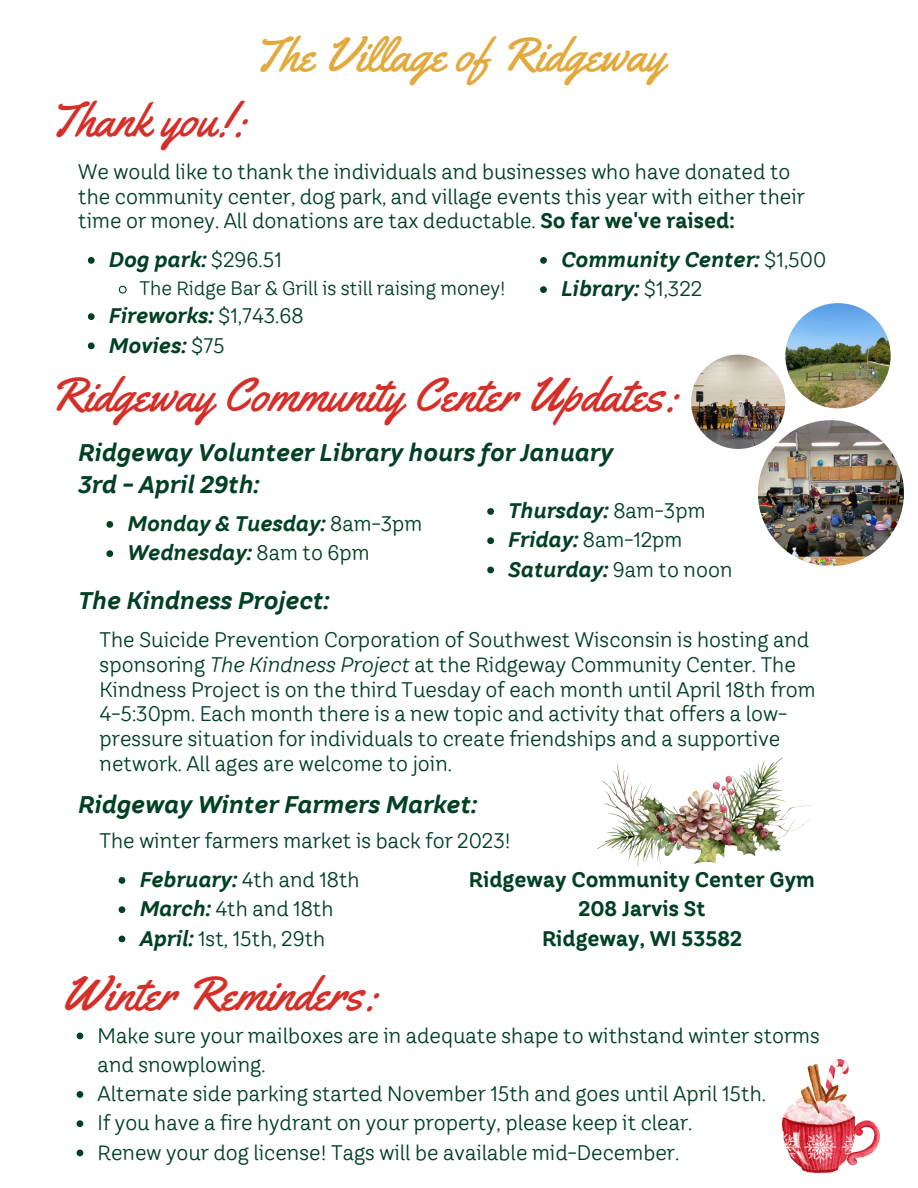
<style>
.page{position:relative;width:918px;height:1188px;background:#fff}
.page>*{position:absolute;margin:0;border:0;box-sizing:border-box;transform-origin:0 0}
.t1{font:48px "Yellowtail";color:#d42f28}
.t2{font:48px "Yellowtail";color:#e2a93d}
.t3{font:italic 700 24px/32.7px "TT Hazelnuts";color:#004023}
.t4{font:21px/24.8px "TT Hazelnuts";color:#004023}
.t5{font:italic 700 21px/29.2px "TT Hazelnuts";color:#004023}
.t6{font:700 21px/29.2px "TT Hazelnuts";color:#004023;text-align:center}
.t7{font:19.5px "TT Hazelnuts";color:#004023}
.s1{font-weight:700}
.s2{font-weight:400;font-style:normal}
.s3{font-style:italic}
.s4{font-weight:700;font-style:italic}
</style>
<div class="page">
<svg style="left:106px;top:521px;width:7px;height:7px"></svg>
<svg style="left:106px;top:550px;width:7px;height:7px"></svg>
<svg style="left:487px;top:508px;width:7px;height:7px"></svg>
<svg style="left:487px;top:537px;width:7px;height:7px"></svg>
<svg style="left:487px;top:567px;width:7px;height:6px"></svg>
<svg style="left:88px;top:257px;width:7px;height:7px"></svg>
<svg style="left:118px;top:285px;width:9px;height:9px"></svg>
<svg style="left:88px;top:313px;width:7px;height:7px"></svg>
<svg style="left:88px;top:343px;width:7px;height:6px"></svg>
<svg style="left:540px;top:257px;width:7px;height:7px"></svg>
<svg style="left:540px;top:286px;width:7px;height:7px"></svg>
<img style="left:785px;top:303px;width:106px;height:105px;border-radius:50%">
<img style="left:758px;top:420px;width:146px;height:146px;border-radius:50%">
<img style="left:691px;top:355px;width:94px;height:94px;border-radius:50%">
<img style="left:783px;top:1059px;width:97px;height:114px">
<img style="left:598px;top:757px;width:214px;height:109px">
<svg style="left:119px;top:877px;width:6px;height:7px"></svg>
<svg style="left:119px;top:906px;width:6px;height:7px"></svg>
<svg style="left:119px;top:936px;width:6px;height:6px"></svg>
<svg style="left:77px;top:1033px;width:6px;height:6px"></svg>
<svg style="left:77px;top:1091px;width:6px;height:7px"></svg>
<svg style="left:77px;top:1120px;width:6px;height:7px"></svg>
<svg style="left:77px;top:1150px;width:6px;height:6px"></svg>
<h1 class="t2" style="left:253px;top:24px;width:414px">The Village of Ridgeway</h1>
<h1 class="t1" style="left:49px;top:90px;width:201px">Thank you!:</h1>
<p class="t4" style="left:78px;top:159px;width:728px">We would like to thank the individuals and businesses who have donated to the community center, dog park, and village events this year with either their time or money. All donations are tax deductable. <span class="s1">So far we've raised:</span></p>
<p class="t5" style="left:109px;top:245px;width:174px">Dog park: <span class="s2">$296.51</span></p>
<p class="t7" style="left:140px;top:276px;width:368px">The Ridge Bar &amp; Grill is still raising money!</p>
<p class="t5" style="left:109px;top:301px;width:196px">Fireworks: <span class="s2">$1,743.68<br></span>Movies: <span class="s2">$75</span></p>
<p class="t5" style="left:561px;top:245px;width:267px">Community Center: <span class="s2">$1,500<br></span>Library: <span class="s2">$1,322</span></p>
<h1 class="t1" style="left:49px;top:364px;width:632px">Ridgeway Community Center Updates:</h1>
<p class="t3" style="left:78px;top:436px;width:536px">Ridgeway Volunteer Library hours for January<br>3rd - April 29th:</p>
<p class="t5" style="left:127px;top:509px;width:297px">Monday &amp; Tuesday: <span class="s2">8am-3pm<br></span>Wednesday: <span class="s2">8am to 6pm</span></p>
<p class="t5" style="left:508px;top:496px;width:226px">Thursday: <span class="s2">8am-3pm<br></span>Friday: <span class="s2">8am-12pm<br></span>Saturday: <span class="s2">9am to noon</span></p>
<p class="t3" style="left:78px;top:584px;width:253px">The Kindness Project:</p>
<p class="t4" style="left:100px;top:627px;width:718px">The Suicide Prevention Corporation of Southwest Wisconsin is hosting and sponsoring <span class="s3">The Kindness Project</span> at the Ridgeway Community Center. The Kindness Project is on the third Tuesday of each month until April 18th from 4-5:30pm. Each month there is a new topic and activity that offers a low&shy;pressure situation for individuals to create friendships and a supportive network. All ages are welcome to join.</p>
<p class="t3" style="left:78px;top:788px;width:400px">Ridgeway Winter Farmers Market:</p>
<p class="t4" style="left:140px;top:821px;width:373px;line-height:39.3px;text-indent:-40px">The winter farmers market is back for 2023!<br><span class="s4">February:</span> 4th and 18th</p>
<p class="t4" style="left:140px;top:894px;width:195px;line-height:29.2px"><span class="s4">March:</span> 4th and 18th<br><span class="s4">April:</span> 1st, 15th, 29th</p>
<p class="t6" style="left:469px;top:865px;width:348px">Ridgeway Community Center Gym<br>208 Jarvis St<br>Ridgeway, WI 53582</p>
<h1 class="t1" style="left:62px;top:964px;width:319px">Winter Reminders:</h1>
<p class="t4" style="left:98px;top:1021px;width:724px;line-height:29.2px">Make sure your mailboxes are in adequate shape to withstand winter storms and snowplowing.<br>Alternate side parking started November 15th and goes until April 15th.<br>If you have a fire hydrant on your property, please keep it clear.<br>Renew your dog license! Tags will be available mid-December.</p>
</div>
